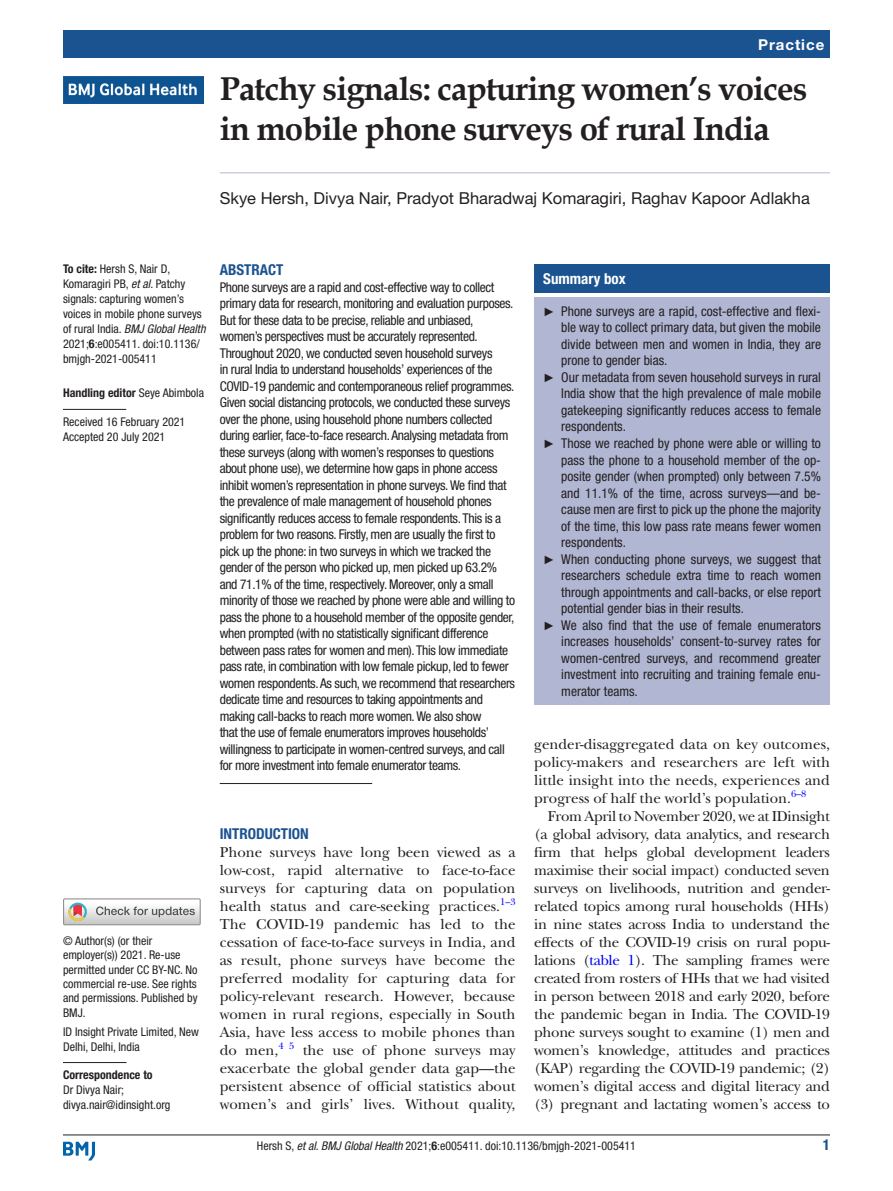
<style>
.page{position:relative;width:893px;height:1191px;background:#fff}
.page>*{position:absolute;margin:0;border:0;box-sizing:border-box;transform-origin:0 0}
.t1{font:700 33px/39px "Book Antiqua";letter-spacing:-.025em;color:#231f20}
.t2{font:16.5px "Helvetica Neue LT Std";color:#231f20}
.t3{font:15px/18px "New Baskerville";color:#231f20;text-align:justify}
.t4{font:700 condensed 15px "Helvetica Neue LT Std";color:#1b5391}
.t5{font:700 condensed 15px "Helvetica Neue LT Std";color:#fff}
.t6{font:700 15px "Helvetica Neue LT Std";letter-spacing:.065em;color:#fff}
.t7{font:condensed 13.5px/16.5px "Helvetica Neue LT Std";letter-spacing:-.025em;color:#231f20}
.t8{font:condensed 13.5px "Helvetica Neue LT Std";color:#231f20}
.t9{font:condensed 12px/15px "Helvetica Neue LT Std";color:#231f20}
.t10{font:700 condensed 12px "Helvetica Neue LT Std";color:#231f20}
.t11{font:9.9px "New Baskerville";color:#00f}
.s1{font-weight:700}
.s2{font-style:italic}
.s3{font-weight:400}
.s4{font-family:"Arial";font-stretch:normal;font-size:12px}
.s5{color:#00f}
</style>
<div class="page">
<hr style="left:63px;top:1134px;width:767px;height:1px;background:#231f20">
<svg style="left:63px;top:1141px;width:32px;height:19px"></svg>
<div style="left:63px;top:898px;width:138px;height:27px;border:1px solid #969090"></div>
<svg style="left:64px;top:899px;width:136px;height:25px"></svg>
<hr style="left:220px;top:172px;width:610px;height:1px;background:#b1b7d3">
<div style="left:63px;top:31px;width:767px;height:27px;background:#1b5391"></div>
<hr style="left:63px;top:409px;width:63px;height:1px;background:#231f20">
<hr style="left:63px;top:1062px;width:64px;height:1px;background:#231f20">
<img style="left:63px;top:77px;width:141px;height:27px">
<hr style="left:220px;top:783px;width:152px;height:1px;background:#231f20">
<div style="left:534px;top:264px;width:296px;height:29px;background:#1b5391"></div>
<div style="left:534px;top:297px;width:296px;height:407px;background:#b1b7d3"></div>
<p class="t6" style="left:758px;top:35px;width:68px">Practice</p>
<h1 class="t1" style="left:220px;top:70px;width:589px">Patchy signals: capturing women’s voices in mobile phone surveys of rural India</h1>
<p class="t2" style="left:220px;top:188px;width:592px">Skye Hersh, Divya Nair, Pradyot Bharadwaj Komaragiri, Raghav Kapoor Adlakha</p>
<p class="t9" style="left:63px;top:261px;width:144px"><span class="s1">To cite:</span> Hersh S, Nair D,<br>Komaragiri PB, <span class="s2">et al</span>. Patchy signals: capturing women’s voices in mobile phone surveys of rural India. <span class="s2">BMJ Global Health<br></span>2021;<span class="s1">6</span>:e005411. doi:10.1136/ bmjgh-2021-005411</p>
<p class="t10" style="left:63px;top:385px;width:142px">Handling editor <span class="s3">Seye Abimbola</span></p>
<p class="t9" style="left:63px;top:414px;width:124px">Received 16 February 2021<br>Accepted 20 July 2021</p>
<p class="t9" style="left:63px;top:933px;width:136px;line-height:14.4px">© Author(s) (or their employer(s)) 2021. Re-use permitted under CC BY-NC. No commercial re-use. See rights and permissions. Published by<br>BMJ.</p>
<p class="t9" style="left:63px;top:1024px;width:137px">ID Insight Private Limited, New<br>Delhi, Delhi, India</p>
<p class="t10" style="left:63px;top:1067px;width:91px">Correspondence to</p>
<p class="t9" style="left:63px;top:1082px;width:109px">Dr Divya Nair; divya.nair@idinsight.org</p>
<p class="t4" style="left:220px;top:261px;width:65px">ABSTRACT</p>
<p class="t7" style="left:220px;top:279px;width:297px">Phone surveys are a rapid and cost-effective way to collect primary data for research, monitoring and evaluation purposes.<br>But for these data to be precise, reliable and unbiased, women’s perspectives must be accurately represented.<br>Throughout 2020, we conducted seven household surveys<br>in rural India to understand households’ experiences of the COVID-19 pandemic and contemporaneous relief programmes.<br>Given social distancing protocols, we conducted these surveys over the phone, using household phone numbers collected during earlier, face-to-face research. Analysing metadata from these surveys (along with women’s responses to questions about phone use), we determine how gaps in phone access inhibit women’s representation in phone surveys. We find that the prevalence of male management of household phones significantly reduces access to female respondents. This is a problem for two reasons. Firstly, men are usually the first to pick up the phone: in two surveys in which we tracked the gender of the person who picked up, men picked up 63.2% and 71.1% of the time, respectively. Moreover, only a small minority of those we reached by phone were able and willing to pass the phone to a household member of the opposite gender, when prompted (with no statistically significant difference between pass rates for women and men). This low immediate pass rate, in combination with low female pickup, led to fewer women respondents. As such, we recommend that researchers dedicate time and resources to taking appointments and making call-backs to reach more women. We also show<br>that the use of female enumerators improves households’ willingness to participate in women-centred surveys, and call for more investment into female enumerator teams.</p>
<p class="t4" style="left:220px;top:825px;width:91px">INTRODUCTION</p>
<p class="t3" style="left:220px;top:843px;width:297px">Phone surveys have long been viewed as a low-cost, rapid alternative to face-to-face surveys for capturing data on population health status and care-seeking practices.</p>
<p class="t11" style="left:500px;top:895px;width:17px">1–3</p>
<p class="t3" style="left:220px;top:915px;width:297px">The COVID-19 pandemic has led to the cessation of face-to-face surveys in India, and as result, phone surveys have become the preferred modality for capturing data for policy-relevant research. However, because women in rural regions, especially in South Asia, have less access to mobile phones than do men,</p>
<p class="t11" style="left:278px;top:1039px;width:17px">4 5</p>
<p class="t3" style="left:220px;top:1041px;width:297px;text-indent:83px">the use of phone surveys may exacerbate the global gender data gap—the persistent absence of official statistics about women’s and girls’ lives. Without quality,</p>
<p class="t5" style="left:543px;top:270px;width:84px">Summary box</p>
<p class="t8" style="left:543px;top:303px;width:279px"><span class="s4">►</span> Phone surveys are a rapid, cost-effective and flexi-</p>
<p class="t8" style="left:561px;top:320px;width:261px">ble way to collect primary data, but given the mobile</p>
<p class="t8" style="left:561px;top:336px;width:261px">divide between men and women in India, they are</p>
<p class="t8" style="left:561px;top:353px;width:108px">prone to gender bias.</p>
<p class="t8" style="left:543px;top:369px;width:279px"><span class="s4">►</span> Our metadata from seven household surveys in rural</p>
<p class="t8" style="left:561px;top:386px;width:261px">India show that the high prevalence of male mobile</p>
<p class="t8" style="left:561px;top:402px;width:261px">gatekeeping significantly reduces access to female</p>
<p class="t8" style="left:561px;top:419px;width:66px">respondents.</p>
<p class="t8" style="left:543px;top:435px;width:279px"><span class="s4">►</span> Those we reached by phone were able or willing to</p>
<p class="t8" style="left:561px;top:452px;width:261px">pass the phone to a household member of the op-</p>
<p class="t8" style="left:561px;top:468px;width:261px">posite gender (when prompted) only between 7.5%</p>
<p class="t8" style="left:561px;top:485px;width:261px">and 11.1% of the time, across surveys—and be-</p>
<p class="t8" style="left:561px;top:501px;width:261px">cause men are first to pick up the phone the majority</p>
<p class="t8" style="left:561px;top:518px;width:261px">of the time, this low pass rate means fewer women</p>
<p class="t8" style="left:561px;top:534px;width:66px">respondents.</p>
<p class="t8" style="left:543px;top:551px;width:279px"><span class="s4">►</span> When conducting phone surveys, we suggest that</p>
<p class="t8" style="left:561px;top:567px;width:261px">researchers schedule extra time to reach women</p>
<p class="t8" style="left:561px;top:584px;width:261px">through appointments and call-backs, or else report</p>
<p class="t8" style="left:561px;top:600px;width:184px">potential gender bias in their results.</p>
<p class="t8" style="left:543px;top:617px;width:279px"><span class="s4">►</span> We also find that the use of female enumerators</p>
<p class="t8" style="left:561px;top:633px;width:261px">increases households’ consent-to-survey rates for</p>
<p class="t8" style="left:561px;top:650px;width:261px">women-centred surveys, and recommend greater</p>
<p class="t8" style="left:561px;top:666px;width:261px">investment into recruiting and training female enu-</p>
<p class="t8" style="left:561px;top:683px;width:78px">merator teams.</p>
<p class="t3" style="left:534px;top:735px;width:297px">gender-disaggregated data on key outcomes, policy-makers and researchers are left with little insight into the needs, experiences and progress of half the world’s population.<sup>6–8</sup></p>
<p class="t3" style="left:534px;top:807px;width:297px;text-indent:14px">From April to November 2020, we at IDinsight (a global advisory, data analytics, and research firm that helps global development leaders maximise their social impact) conducted seven surveys on livelihoods, nutrition and gender&shy;related topics among rural households (HHs) in nine states across India to understand the effects of the COVID-19 crisis on rural popu&shy;lations (<span class="s5">table 1</span>). The sampling frames were created from rosters of HHs that we had visited in person between 2018 and early 2020, before the pandemic began in India. The COVID-19 phone surveys sought to examine (1) men and women’s knowledge, attitudes and practices (KAP) regarding the COVID-19 pandemic; (2) women’s digital access and digital literacy and (3) pregnant and lactating women’s access to</p>
<p class="t9" style="left:257px;top:1137px;width:381px">Hersh S, <span class="s2">et al</span>. <span class="s2">BMJ Global Health</span> 2021;<span class="s1">6</span>:e005411. doi:10.1136/bmjgh-2021-005411</p>
<p class="t4" style="left:823px;top:1135px;width:9px">1</p>
</div>
